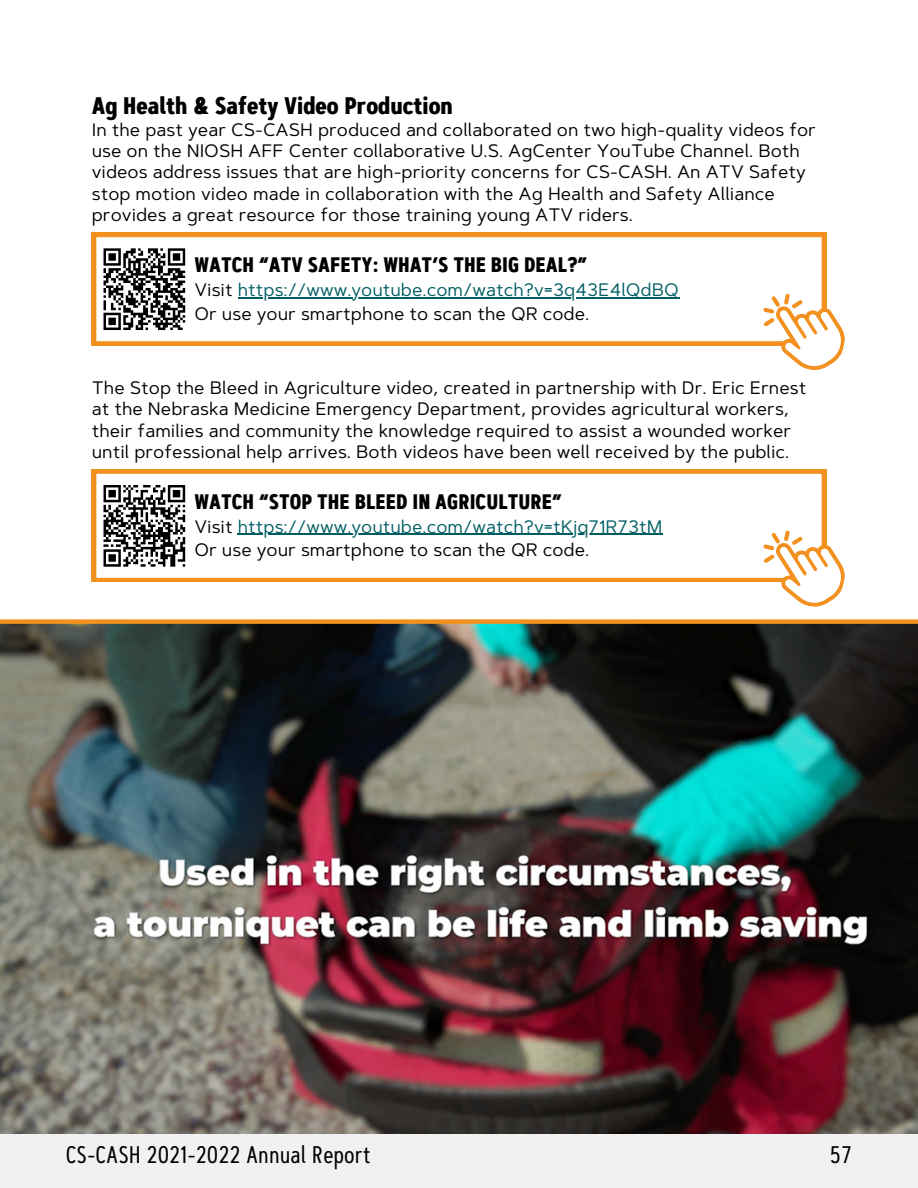
<style>
.page{position:relative;width:918px;height:1188px;background:#fff}
.page>*{position:absolute;margin:0;border:0;box-sizing:border-box;transform-origin:0 0}
.t1{font:700 24px "Artegra Sans Cn";color:#000}
.t2{font:24px "Artegra Sans Cn";color:#000}
.t3{font:700 21px "Artegra Sans Cn";color:#000}
.t4{font:18px/21.3px "Artegra Sans";color:#000}
.t5{font:18px/23.7px "Artegra Sans";color:#005e63}
.s1{color:#000}
</style>
<div class="page">
<svg style="left:92px;top:233px;width:734px;height:112px"></svg>
<svg style="left:763px;top:293px;width:82px;height:77px"></svg>
<hr style="left:238px;top:297px;width:441px;height:1px;background:#005e63">
<div style="left:99px;top:243px;width:91px;height:92px;background:#fff"></div>
<svg style="left:103px;top:248px;width:83px;height:82px"></svg>
<svg style="left:92px;top:469px;width:734px;height:113px"></svg>
<svg style="left:763px;top:530px;width:82px;height:77px"></svg>
<hr style="left:238px;top:534px;width:425px;height:1px;background:#005e63">
<div style="left:99px;top:480px;width:91px;height:92px;background:#fff"></div>
<svg style="left:103px;top:485px;width:83px;height:82px"></svg>
<img style="left:0;top:624px;width:918px;height:510px">
<div style="left:0;top:619px;width:918px;height:5px;background:#f2911f"></div>
<div style="left:0;top:1134px;width:918px;height:54px;background:#f1f1f1"></div>
<h1 class="t1" style="left:92px;top:91px;width:363px">Ag Health &amp; Safety Video Production</h1>
<p class="t4" style="left:92px;top:119px;width:726px">In the past year CS-CASH produced and collaborated on two high-quality videos for use on the NIOSH AFF Center collaborative U.S. AgCenter YouTube Channel. Both videos address issues that are high-priority concerns for CS-CASH. An ATV Safety stop motion video made in collaboration with the Ag Health and Safety Alliance provides a great resource for those training young ATV riders.</p>
<p class="t3" style="left:194px;top:252px;width:394px">WATCH “ATV SAFETY: WHAT’S THE BIG DEAL?”</p>
<p class="t5" style="left:194px;top:278px;width:486px"><span class="s1">Visit</span> https://www.youtube.com/watch?v=3q43E4lQdBQ<br><span class="s1">Or use your smartphone to scan the QR code.</span></p>
<p class="t4" style="left:92px;top:377px;width:716px">The Stop the Bleed in Agriculture video, created in partnership with Dr. Eric Ernest at the Nebraska Medicine Emergency Department, provides agricultural workers, their families and community the knowledge required to assist a wounded worker until professional help arrives. Both videos have been well received by the public.</p>
<p class="t3" style="left:194px;top:488px;width:369px">WATCH “STOP THE BLEED IN AGRICULTURE”</p>
<p class="t5" style="left:194px;top:514px;width:469px"><span class="s1">Visit</span> https://www.youtube.com/watch?v=tKjq71R73tM<br><span class="s1">Or use your smartphone to scan the QR code.</span></p>
<h1 class="t2" style="left:66px;top:1139px;width:306px">CS-CASH 2021-2022 Annual Report</h1>
<h1 class="t2" style="left:829px;top:1139px;width:24px">57</h1>
</div>
